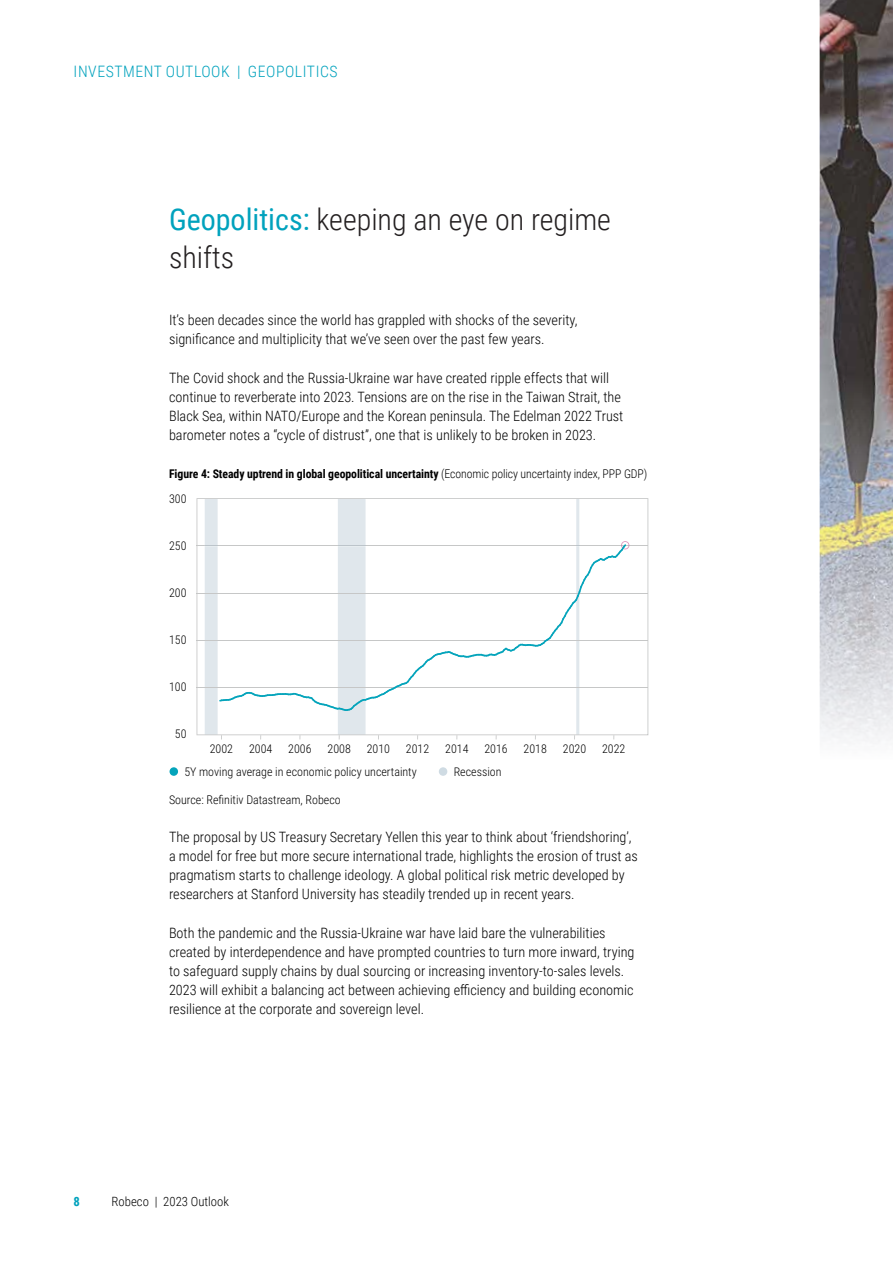
<style>
.page{position:relative;width:893px;height:1263px;background:#fff}
.page>*{position:absolute;margin:0;border:0;box-sizing:border-box;transform-origin:0 0}
.t1{font:300 30px/38.2px "Roboto Condensed";color:#231f20}
.t2{font:300 15.75px "Roboto Condensed";letter-spacing:.035em;color:#00a2bd}
.t3{font:300 14.25px/19.2px "Roboto Condensed";color:#000}
.t4{font:300 12.75px "Roboto Condensed";color:#000}
.t5{font:700 12.75px "Roboto Condensed";color:#00a2bd}
.t6{font:300 12px "Roboto Condensed";color:#000}
.t7{font:700 12px "Roboto Condensed";letter-spacing:-.005em;color:#000}
.s1{font-weight:400;color:#00a2bd}
.s2{font-weight:300}
</style>
<div class="page">
<svg style="left:197px;top:498px;width:451px;height:237px"></svg>
<hr style="left:197px;top:593px;width:451px;height:1px;background:#c6c7c7">
<hr style="left:197px;top:640px;width:451px;height:1px;background:#c6c7c7">
<hr style="left:197px;top:687px;width:451px;height:1px;background:#c6c7c7">
<div style="left:170px;top:767px;width:8px;height:9px;background:#04a4bb;border-radius:50%"></div>
<div style="left:439px;top:767px;width:8px;height:9px;background:#cfdbe3;border-radius:50%"></div>
<svg style="left:205px;top:499px;width:424px;height:240px"></svg>
<img style="left:820px;top:0;width:73px;height:743px">
<p class="t2" style="left:74px;top:60px;width:266px">INVESTMENT OUTLOOK | GEOPOLITICS</p>
<h1 class="t1" style="left:169px;top:199px;width:443px"><span class="s1">Geopolitics:</span> keeping an eye on regime shifts</h1>
<p class="t3" style="left:169px;top:310px;width:410px">It’s been decades since the world has grappled with shocks of the severity, significance and multiplicity that we’ve seen over the past few years.</p>
<p class="t3" style="left:169px;top:367px;width:456px">The Covid shock and the Russia-Ukraine war have created ripple effects that will continue to reverberate into 2023. Tensions are on the rise in the Taiwan Strait, the Black Sea, within NATO/Europe and the Korean peninsula. The Edelman 2022 Trust barometer notes a “cycle of distrust”, one that is unlikely to be broken in 2023.</p>
<p class="t7" style="left:169px;top:466px;width:480px">Figure 4: Steady uptrend in global geopolitical uncertainty <span class="s2">(Economic policy uncertainty index, PPP GDP)</span></p>
<p class="t6" style="left:169px;top:490px;width:19px">300</p>
<p class="t6" style="left:169px;top:537px;width:19px">250</p>
<p class="t6" style="left:169px;top:584px;width:19px">200</p>
<p class="t6" style="left:169px;top:631px;width:19px">150</p>
<p class="t6" style="left:169px;top:678px;width:19px">100</p>
<p class="t6" style="left:175px;top:725px;width:13px">50</p>
<p class="t6" style="left:210px;top:740px;width:25px">2002</p>
<p class="t6" style="left:249px;top:740px;width:25px">2004</p>
<p class="t6" style="left:288px;top:740px;width:25px">2006</p>
<p class="t6" style="left:327px;top:740px;width:25px">2008</p>
<p class="t6" style="left:367px;top:740px;width:25px">2010</p>
<p class="t6" style="left:406px;top:740px;width:25px">2012</p>
<p class="t6" style="left:445px;top:740px;width:25px">2014</p>
<p class="t6" style="left:484px;top:740px;width:25px">2016</p>
<p class="t6" style="left:524px;top:740px;width:25px">2018</p>
<p class="t6" style="left:563px;top:740px;width:25px">2020</p>
<p class="t6" style="left:602px;top:740px;width:25px">2022</p>
<p class="t6" style="left:184px;top:763px;width:234px">5Y moving average in economic policy uncertainty</p>
<p class="t6" style="left:454px;top:763px;width:49px">Recession</p>
<p class="t6" style="left:169px;top:791px;width:173px">Source: Refinitiv Datastream, Robeco</p>
<p class="t3" style="left:169px;top:827px;width:470px">The proposal by US Treasury Secretary Yellen this year to think about ‘friendshoring’, a model for free but more secure international trade, highlights the erosion of trust as pragmatism starts to challenge ideology. A global political risk metric developed by researchers at Stanford University has steadily trended up in recent years.</p>
<p class="t3" style="left:169px;top:922px;width:467px">Both the pandemic and the Russia-Ukraine war have laid bare the vulnerabilities created by interdependence and have prompted countries to turn more inward, trying to safeguard supply chains by dual sourcing or increasing inventory-to-sales levels.<br>2023 will exhibit a balancing act between achieving efficiency and building economic resilience at the corporate and sovereign level.</p>
<p class="t5" style="left:73px;top:1192px;width:8px">8</p>
<p class="t4" style="left:112px;top:1192px;width:119px">Robeco | 2023 Outlook</p>
</div>
